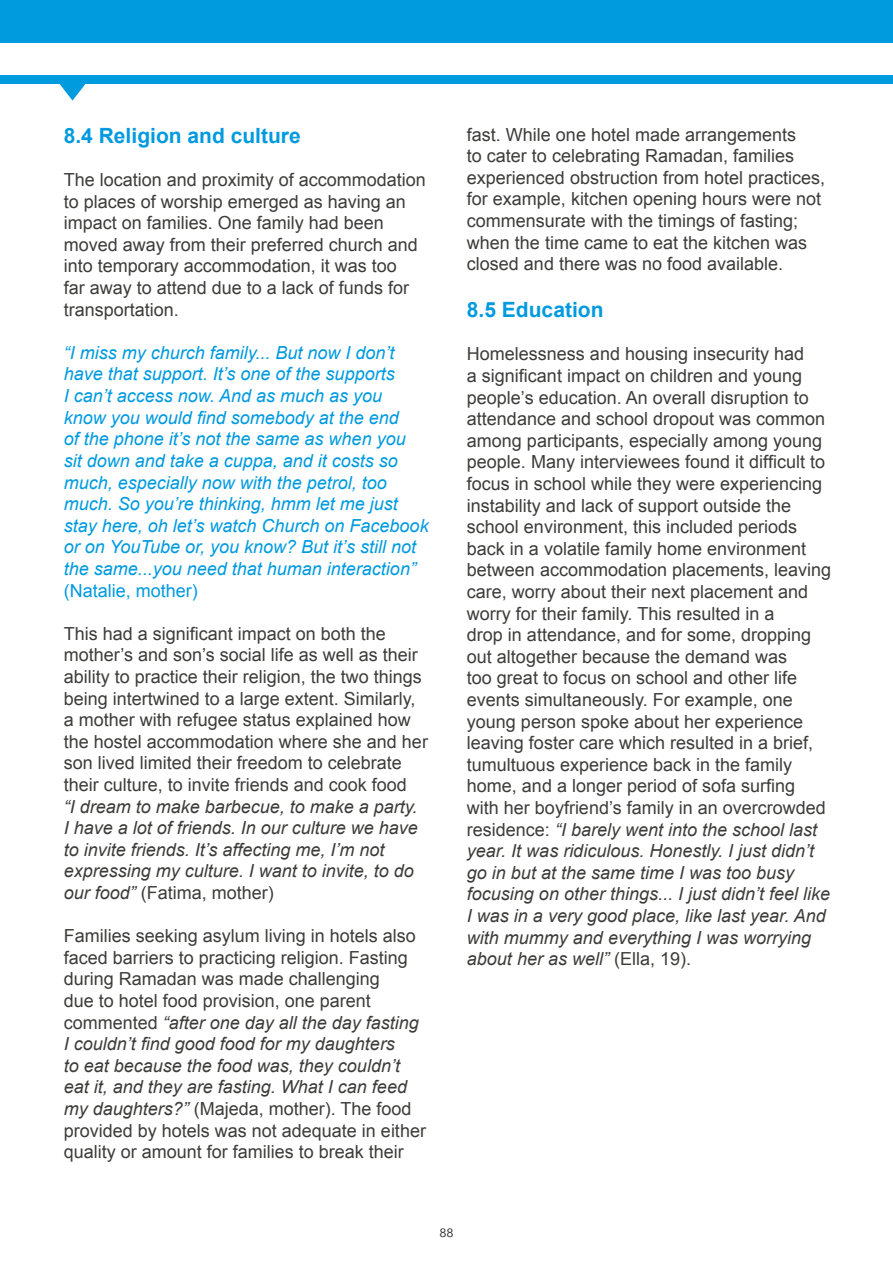
<style>
.page{position:relative;width:893px;height:1263px;background:#fff}
.page>*{position:absolute;margin:0;border:0;box-sizing:border-box;transform-origin:0 0}
.t1{font:700 21px "Arial";color:#009adf}
.t2{font:18px/21.6px "Arial";color:#3c3c3b}
.t3{font:italic 18px/21.6px "Arial";color:#009adf}
.t4{font:italic 18px/21.6px "Arial";color:#3c3c3b}
.t5{font:18px "Arial";color:#009adf}
.t6{font:12px "Futura BT";color:#3c3c3b}
.s1{font-style:normal}
.s2{font-style:italic}
</style>
<div class="page">
<div style="left:0;top:0;width:893px;height:42px;background:#009adf"></div>
<div style="left:0;top:75px;width:893px;height:8px;background:#009adf"></div>
<svg style="left:58px;top:83px;width:29px;height:18px"></svg>
<p class="t1" style="left:64px;top:124px;width:238px">8.4 Religion and culture</p>
<p class="t2" style="left:64px;top:169px;width:364px">The location and proximity of accommodation to places of worship emerged as having an impact on families. One family had been moved away from their preferred church and into temporary accommodation, it was too<br>far away to attend due to a lack of funds for transportation.</p>
<p class="t3" style="left:64px;top:342px;width:366px">“I miss my church family... But now I don’t have that support. It’s one of the supports<br>I can’t access now. And as much as you know you would find somebody at the end<br>of the phone it’s not the same as when you<br>sit down and take a cuppa, and it costs so much, especially now with the petrol, too much. So you’re thinking, hmm let me just stay here, oh let’s watch Church on Facebook or on YouTube or, you know? But it’s still not the same...you need that human interaction”</p>
<p class="t5" style="left:64px;top:578px;width:136px">(Natalie, mother)</p>
<p class="t2" style="left:64px;top:623px;width:366px">This had a significant impact on both the mother’s and son’s social life as well as their ability to practice their religion, the two things being intertwined to a large extent. Similarly, a mother with refugee status explained how the hostel accommodation where she and her son lived limited their freedom to celebrate their culture, to invite friends and cook food</p>
<p class="t4" style="left:64px;top:795px;width:356px">“I dream to make barbecue, to make a party.<br>I have a lot of friends. In our culture we have to invite friends. It’s affecting me, I’m not expressing my culture. I want to invite, to do our food” <span class="s1">(Fatima, mother)</span></p>
<p class="t2" style="left:64px;top:925px;width:364px">Families seeking asylum living in hotels also faced barriers to practicing religion. Fasting during Ramadan was made challenging<br>due to hotel food provision, one parent commented <span class="s2">“after one day all the day fasting I couldn’t find good food for my daughters<br>to eat because the food was, they couldn’t eat it, and they are fasting. What I can feed my daughters?”</span> (Majeda, mother). The food provided by hotels was not adequate in either quality or amount for families to break their</p>
<p class="t2" style="left:467px;top:124px;width:360px">fast. While one hotel made arrangements<br>to cater to celebrating Ramadan, families experienced obstruction from hotel practices, for example, kitchen opening hours were not commensurate with the timings of fasting; when the time came to eat the kitchen was closed and there was no food available.</p>
<p class="t1" style="left:467px;top:298px;width:138px">8.5 Education</p>
<p class="t2" style="left:467px;top:343px;width:366px">Homelessness and housing insecurity had<br>a significant impact on children and young people’s education. An overall disruption to attendance and school dropout was common among participants, especially among young people. Many interviewees found it difficult to focus in school while they were experiencing instability and lack of support outside the school environment, this included periods back in a volatile family home environment between accommodation placements, leaving care, worry about their next placement and worry for their family. This resulted in a<br>drop in attendance, and for some, dropping out altogether because the demand was<br>too great to focus on school and other life events simultaneously. For example, one young person spoke about her experience leaving foster care which resulted in a brief, tumultuous experience back in the family home, and a longer period of sofa surfing with her boyfriend’s family in an overcrowded residence: <span class="s2">“I barely went into the school last year. It was ridiculous. Honestly. I just didn’t go in but at the same time I was too busy focusing on other things... I just didn’t feel like I was in a very good place, like last year. And with mummy and everything I was worrying about her as well”</span> (Ella, 19).</p>
<p class="t6" style="left:439px;top:1225px;width:16px">88</p>
</div>
